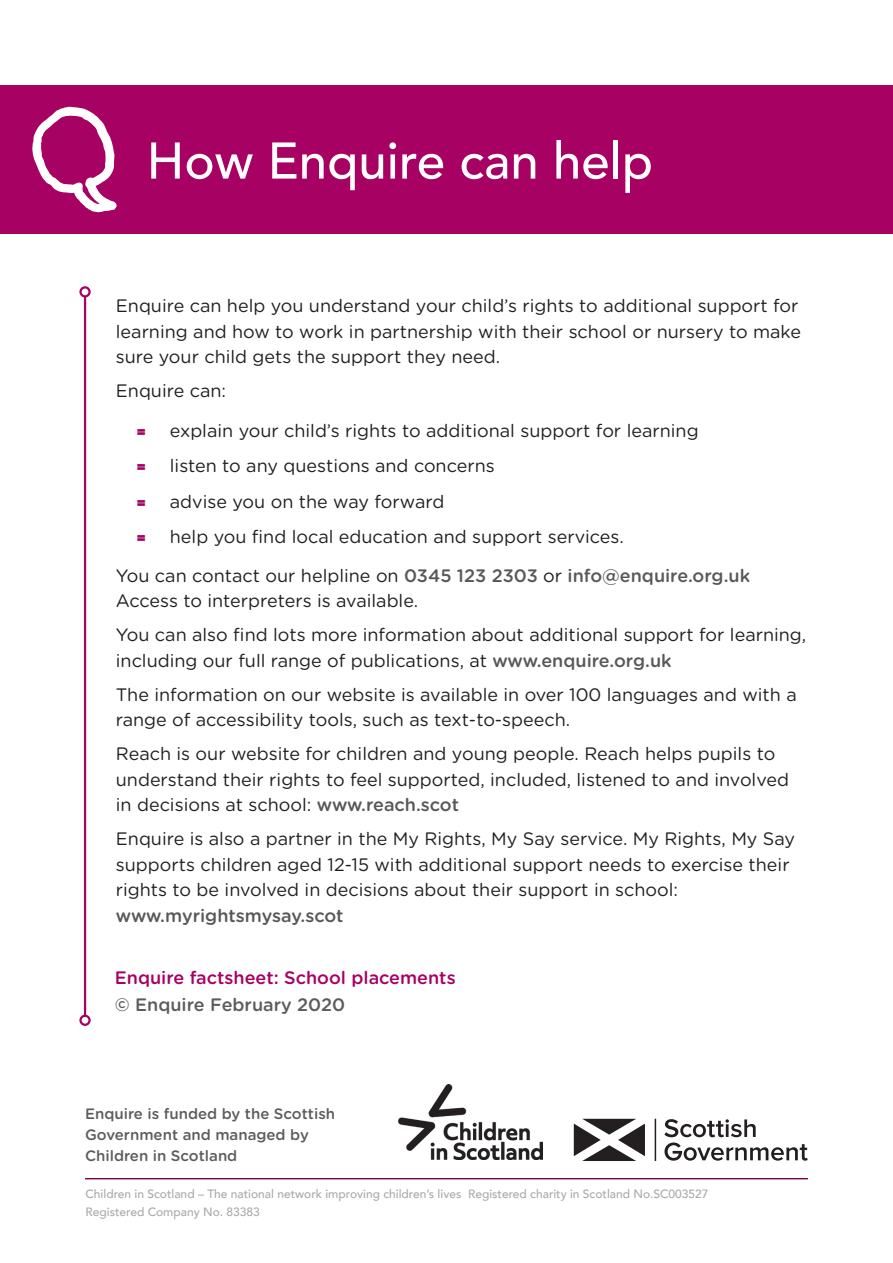
<style>
.page{position:relative;width:893px;height:1263px;background:#fff}
.page>*{position:absolute;margin:0;border:0;box-sizing:border-box;transform-origin:0 0}
.t1{font:500 51px "Avenir";color:#fff}
.Body_text{font:18px/25.5px "Gotham Rounded";color:#231f20}
.Organisation_style{font:500 18px/27px "Gotham Rounded";color:#a70164}
.t2{font:18px "Phosphate Solid";color:#a70164}
.Organisation_style-2{font:500 15px/21px "Gotham Rounded";color:#5c5c5f}
.t3{font:500 12px/18px "Avenir";color:#a8a9ad}
.s1{font-weight:500;color:#57585a}
.s2{color:#5c5c5f}
</style>
<div class="page">
<hr style="left:85px;top:1178px;width:723px;height:1px;background:#7b0046">
<div style="left:0;top:85px;width:893px;height:149px;background:#a70164"></div>
<svg style="left:32px;top:106px;width:85px;height:106px"></svg>
<hr style="left:655px;top:1119px;width:1px;height:42px;background:#231f20">
<svg style="left:574px;top:1119px;width:71px;height:42px"></svg>
<svg style="left:664px;top:1119px;width:144px;height:42px"></svg>
<img style="left:398px;top:1084px;width:145px;height:75px">
<hr style="left:84px;top:296px;width:2px;height:720px;background:#a70164">
<div style="left:79px;top:286px;width:12px;height:11px;border:2px solid #a70164;border-radius:50%"></div>
<div style="left:79px;top:1015px;width:12px;height:11px;border:2px solid #a70164;border-radius:50%"></div>
<p class="t1" style="left:147px;top:117px;width:508px">How Enquire can help</p>
<p class="Body_text" style="left:116px;top:292px;width:687px">Enquire can help you understand your child’s rights to additional support for learning and how to work in partnership with their school or nursery to make sure your child gets the support they need.</p>
<p class="Body_text" style="left:116px;top:377px;width:112px">Enquire can:</p>
<p class="t2" style="left:137px;top:418px;width:10px">=</p>
<p class="Body_text" style="left:170px;top:417px;width:530px">explain your child’s rights to additional support for learning</p>
<p class="t2" style="left:137px;top:453px;width:10px">=</p>
<p class="Body_text" style="left:170px;top:452px;width:326px">listen to any questions and concerns</p>
<p class="t2" style="left:137px;top:489px;width:10px">=</p>
<p class="Body_text" style="left:170px;top:488px;width:276px">advise you on the way forward</p>
<p class="t2" style="left:137px;top:524px;width:10px">=</p>
<p class="Body_text" style="left:170px;top:523px;width:456px">help you find local education and support services.</p>
<p class="Body_text" style="left:116px;top:562px;width:636px">You can contact our helpline on <span class="s1">0345 123 2303</span> or <span class="s1">info@enquire.org.uk<br></span>Access to interpreters is available.</p>
<p class="Body_text" style="left:116px;top:621px;width:692px">You can also find lots more information about additional support for learning, including our full range of publications, at <span class="s1">www.enquire.org.uk</span></p>
<p class="Body_text" style="left:116px;top:681px;width:682px">The information on our website is available in over 100 languages and with a range of accessibility tools, such as text-to-speech.</p>
<p class="Body_text" style="left:116px;top:740px;width:675px">Reach is our website for children and young people. Reach helps pupils to understand their rights to feel supported, included, listened to and involved in decisions at school: <span class="s1">www.reach.scot</span></p>
<p class="Body_text" style="left:116px;top:825px;width:681px">Enquire is also a partner in the My Rights, My Say service. My Rights, My Say supports children aged 12-15 with additional support needs to exercise their rights to be involved in decisions about their support in school: <span class="s1">www.myrightsmysay.scot</span></p>
<p class="Organisation_style" style="left:115px;top:964px;width:342px">Enquire factsheet: School placements <span class="s2">© Enquire February 2020</span></p>
<p class="Organisation_style-2" style="left:85px;top:1102px;width:252px">Enquire is funded by the Scottish<br>Government and managed by<br>Children in Scotland</p>
<p class="t3" style="left:86px;top:1184px;width:625px">Children in Scotland – The national network improving children’s lives Registered charity in Scotland No.SC003527<br>Registered Company No. 83383</p>
</div>
